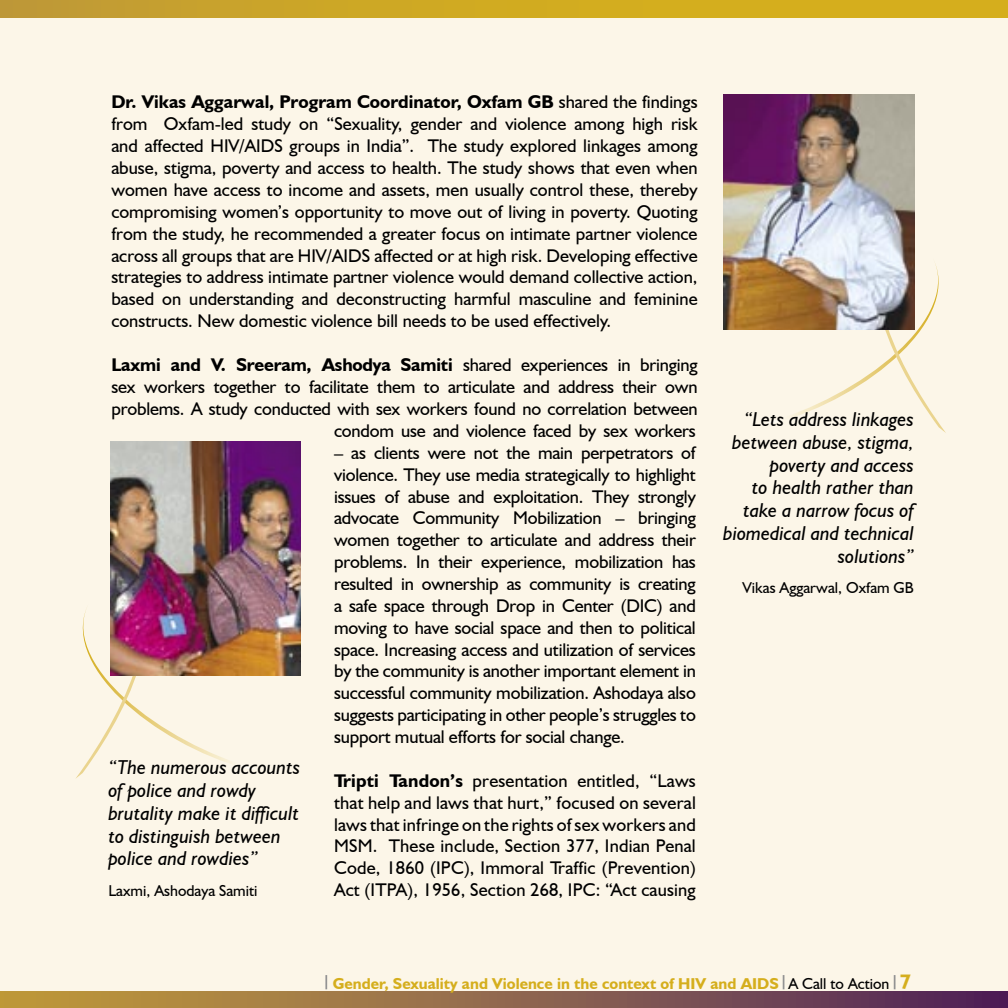
<style>
.page{position:relative;width:1008px;height:1008px;background:#fcf6e8}
.page>*{position:absolute;margin:0;border:0;box-sizing:border-box;transform-origin:0 0}
.t1{font:italic 20.12px/22.8px "Humanist 521 BT";color:#000}
.t2{font:18.38px/21.9px "Humanist 521 BT";letter-spacing:-.01em;color:#000;text-align:justify}
.t3{font:700 15.75px "Humanist 521 BT";color:#d5ae1d}
.t4{font:15.75px "Humanist 521 BT";color:#000}
.s1{font-weight:700}
.s2{font-weight:400;color:#000}
.s3{font-size:21px}
</style>
<div class="page">
<div style="left:0;top:991px;width:1008px;height:17px;background:linear-gradient(to right,#c6a13c,#52255c)"></div>
<div style="left:0;top:0;width:1008px;height:18px;background:linear-gradient(to right,#c39d32,#dab317)"></div>
<svg style="left:325px;top:975px;width:2px;height:14px"></svg>
<svg style="left:783px;top:975px;width:1px;height:14px"></svg>
<svg style="left:894px;top:975px;width:2px;height:14px"></svg>
<svg style="left:75px;top:610px;width:149px;height:169px"></svg>
<img style="left:110px;top:442px;width:191px;height:234px">
<svg style="left:797px;top:206px;width:149px;height:227px"></svg>
<img style="left:723px;top:95px;width:191px;height:234px">
<p class="t2" style="left:111px;top:91px;width:588px"><span class="s1">Dr. Vikas Aggarwal, Program Coordinator, Oxfam GB</span> shared the findings from Oxfam-led study on “Sexuality, gender and violence among high risk and affected HIV/AIDS groups in India”. The study explored linkages among abuse, stigma, poverty and access to health. The study shows that even when women have access to income and assets, men usually control these, thereby compromising women’s opportunity to move out of living in poverty. Quoting from the study, he recommended a greater focus on intimate partner violence across all groups that are HIV/AIDS affected or at high risk. Developing effective strategies to address intimate partner violence would demand collective action, based on understanding and deconstructing harmful masculine and feminine constructs. New domestic violence bill needs to be used effectively.</p>
<p class="t2" style="left:111px;top:353px;width:588px"><span class="s1">Laxmi and V. Sreeram, Ashodya Samiti</span> shared experiences in bringing sex workers together to facilitate them to articulate and address their own problems. A study conducted with sex workers found no correlation between</p>
<p class="t1" style="left:108px;top:756px;width:193px">“The numerous accounts of police and rowdy brutality make it difficult to distinguish between police and rowdies”</p>
<p class="t4" style="left:108px;top:881px;width:151px">Laxmi, Ashodaya Samiti</p>
<p class="t2" style="left:334px;top:419px;width:363px">condom use and violence faced by sex workers</p>
<p class="t2" style="left:334px;top:441px;width:363px">– as clients were not the main perpetrators of violence. They use media strategically to highlight issues of abuse and exploitation. They strongly advocate Community Mobilization – bringing women together to articulate and address their problems. In their experience, mobilization has resulted in ownership as community is creating a safe space through Drop in Center (DIC) and moving to have social space and then to political space. Increasing access and utilization of services by the community is another important element in successful community mobilization. Ashodaya also suggests participating in other people’s struggles to support mutual efforts for social change.</p>
<p class="t2" style="left:334px;top:769px;width:363px"><span class="s1">Tripti Tandon’s</span> presentation entitled, “Laws that help and laws that hurt,” focused on several laws that infringe on the rights of sex workers and MSM. These include, Section 377, Indian Penal Code, 1860 (IPC), Immoral Traffic (Prevention)<br>Act (ITPA), 1956, Section 268, IPC: “Act causing</p>
<p class="t1" style="left:723px;top:408px;width:192px;text-align:right">“Lets address linkages between abuse, stigma, poverty and access<br>to health rather than take a narrow focus of biomedical and technical solutions”</p>
<p class="t4" style="left:743px;top:578px;width:173px">Vikas Aggarwal, Oxfam GB</p>
<p class="t3" style="left:333px;top:974px;width:580px">Gender, Sexuality and Violence in the context of HIV and AIDS <span class="s2">A Call to Action</span> <span class="s3">7</span></p>
</div>
